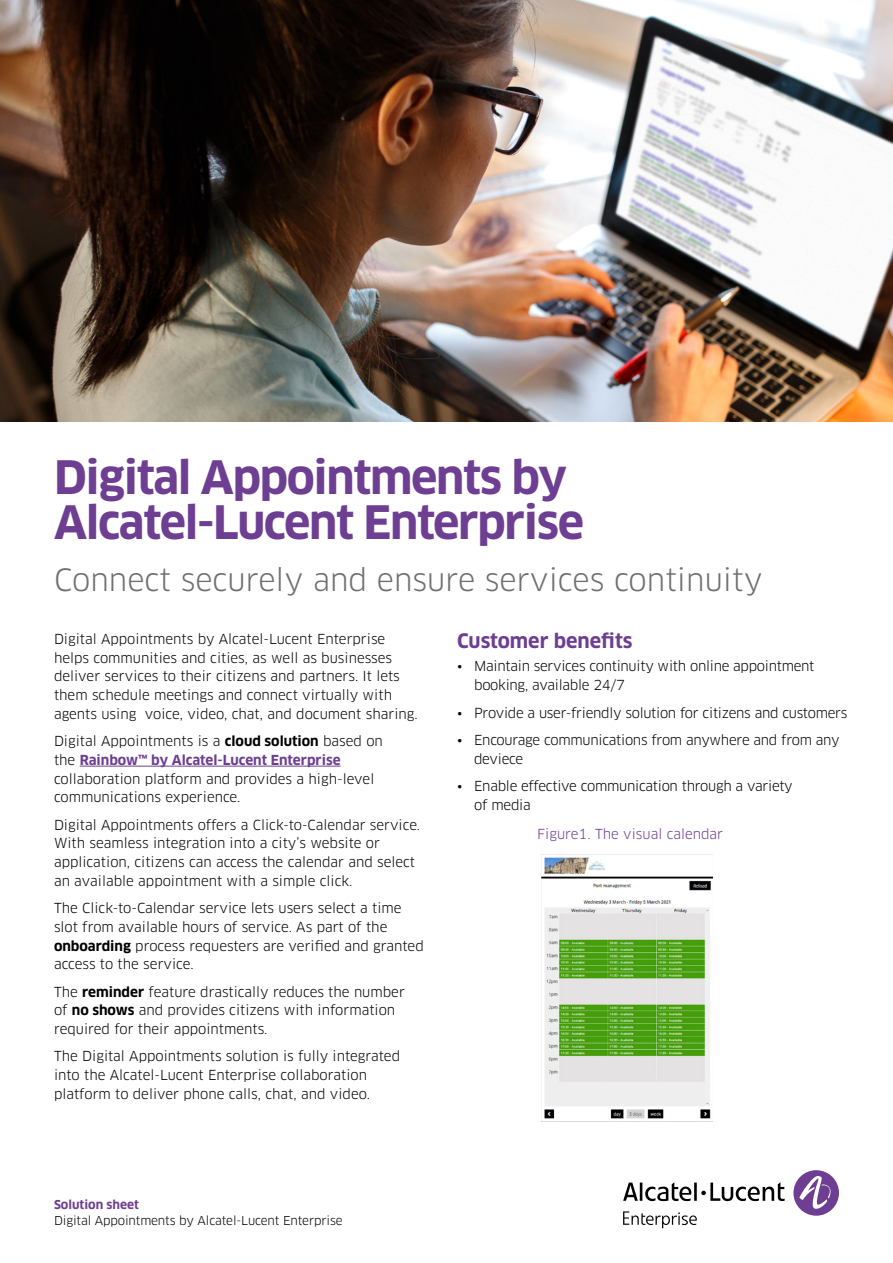
<style>
.page{position:relative;width:893px;height:1263px;background:#fff}
.page>*{position:absolute;margin:0;border:0;box-sizing:border-box;transform-origin:0 0}
.t1{font:700 45px/45px "Clan OT";letter-spacing:-.03em;color:#6d3e91}
.t2{font:30px "Clan OT";color:#706f6f}
.t3{font:700 19.5px "Clan OT";color:#6d3e91}
.t4{font:13.5px/18.8px "Clan OT";color:#000}
.t5{font:13.5px/18.8px "Clan OT";letter-spacing:-.02em;color:#000}
.t6{font:13.5px "Clan OT";color:#6d3e91}
.t7{font:12px "Clan OT";letter-spacing:-.01em;color:#000}
.t8{font:700 12px "Clan OT";color:#6d3e91}
.s1{font-weight:700}
.s2{font-weight:700;color:#6d3e91}
</style>
<div class="page">
<div style="left:793px;top:1170px;width:46px;height:46px;background:#6d3e91;border-radius:50%"></div>
<svg style="left:799px;top:1175px;width:34px;height:35px"></svg>
<svg style="left:623px;top:1182px;width:162px;height:19px"></svg>
<svg style="left:623px;top:1211px;width:74px;height:17px"></svg>
<img style="left:0;top:0;width:893px;height:422px">
<hr style="left:80px;top:766px;width:261px;height:1px;background:#6d3e91">
<img style="left:542px;top:854px;width:170px;height:265px">
<h1 class="t1" style="left:54px;top:456px;width:532px">Digital Appointments by<br>Alcatel-Lucent Enterprise</h1>
<h2 class="t2" style="left:54px;top:562px;width:710px">Connect securely and ensure services continuity</h2>
<p class="t4" style="left:54px;top:629px;width:365px">Digital Appointments by Alcatel-Lucent Enterprise helps communities and cities, as well as businesses deliver services to their citizens and partners. It lets them schedule meetings and connect virtually with agents using voice, video, chat, and document sharing.</p>
<p class="t4" style="left:54px;top:732px;width:330px">Digital Appointments is a <span class="s1">cloud solution</span> based on the <span class="s2">Rainbow™ by Alcatel-Lucent Enterprise </span>collaboration platform and provides a high-level communications experience.</p>
<p class="t4" style="left:54px;top:815px;width:368px">Digital Appointments offers a Click-to-Calendar service.<br>With seamless integration into a city’s website or application, citizens can access the calendar and select an available appointment with a simple click.</p>
<p class="t4" style="left:54px;top:899px;width:371px">The Click-to-Calendar service lets users select a time slot from available hours of service. As part of the <span class="s1">onboarding</span> process requesters are verified and granted access to the service.</p>
<p class="t4" style="left:54px;top:982px;width:352px">The <span class="s1">reminder</span> feature drastically reduces the number of <span class="s1">no shows</span> and provides citizens with information required for their appointments.</p>
<p class="t4" style="left:54px;top:1047px;width:348px">The Digital Appointments solution is fully integrated into the Alcatel-Lucent Enterprise collaboration platform to deliver phone calls, chat, and video.</p>
<h3 class="t3" style="left:457px;top:630px;width:177px">Customer benefits</h3>
<p class="t5" style="left:474px;top:657px;width:342px;text-indent:-17px">• Maintain services continuity with online appointment booking, available 24/7</p>
<p class="t5" style="left:457px;top:703px;width:392px">• Provide a user-friendly solution for citizens and customers</p>
<p class="t5" style="left:474px;top:730px;width:367px;text-indent:-17px">• Encourage communications from anywhere and from any deviece</p>
<p class="t5" style="left:474px;top:776px;width:320px;text-indent:-17px">• Enable effective communication through a variety of media</p>
<p class="t6" style="left:537px;top:826px;width:187px">Figure1. The visual calendar</p>
<p class="t8" style="left:54px;top:1197px;width:86px">Solution sheet</p>
<p class="t7" style="left:54px;top:1214px;width:290px">Digital Appointments by Alcatel-Lucent Enterprise</p>
</div>
